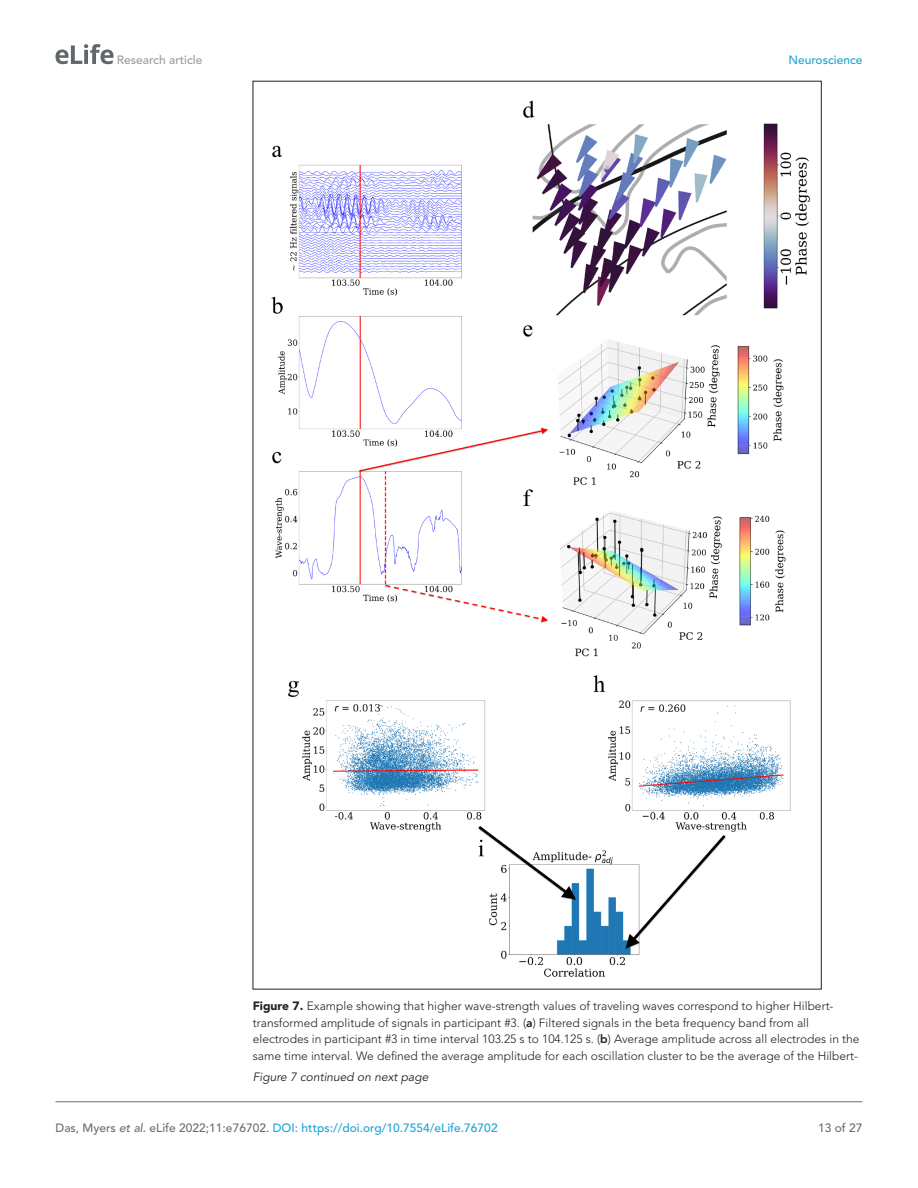
<style>
.page{position:relative;width:918px;height:1188px;background:#fff}
.page>*{position:absolute;margin:0;border:0;box-sizing:border-box;transform-origin:0 0}
.t1{font:300 12px/16.5px "Avenir LT Std";color:#231f20}
.t2{font:500 12px "Avenir LT Std";color:#1ea4d7}
.t3{font:italic 12px "Avenir LT Std";color:#231f20}
.t4{font:500 12px "Avenir LT Std";color:#9a9a9a}
.t5{font:500 12px "Avenir LT Std";color:#6e6e70}
.s1{font-weight:900}
.s2{font-weight:800}
.s3{color:#6e6e70}
.s4{font-style:italic;color:#6e6e70}
</style>
<div class="page">
<svg style="left:55px;top:44px;width:59px;height:20px"></svg>
<hr style="left:56px;top:1101px;width:806px;height:1px;background:#6e6e70">
<img style="left:271px;top:100px;width:539px;height:877px">
<p class="t4" style="left:117px;top:53px;width:87px">Research article</p>
<p class="t2" style="left:788px;top:53px;width:76px">Neuroscience</p>
<p class="t1" style="left:253px;top:998px;width:608px"><span class="s1">Figure 7.</span> Example showing that higher wave-strength values of traveling waves correspond to higher Hilbert&shy;transformed amplitude of signals in participant #3. (<span class="s2">a</span>) Filtered signals in the beta frequency band from all electrodes in participant #3 in time interval 103.25 s to 104.125 s. (<span class="s2">b</span>) Average amplitude across all electrodes in the same time interval. We defined the average amplitude for each oscillation cluster to be the average of the Hilbert-</p>
<p class="t3" style="left:253px;top:1070px;width:177px">Figure 7 continued on next page</p>
<p class="t2" style="left:56px;top:1121px;width:444px"><span class="s3">Das, Myers</span> <span class="s4">et al</span><span class="s3">. eLife 2022;11:e76702.</span> DOI: https://doi.org/10.7554/eLife.76702</p>
<p class="t5" style="left:818px;top:1121px;width:46px">13 of 27</p>
</div>
